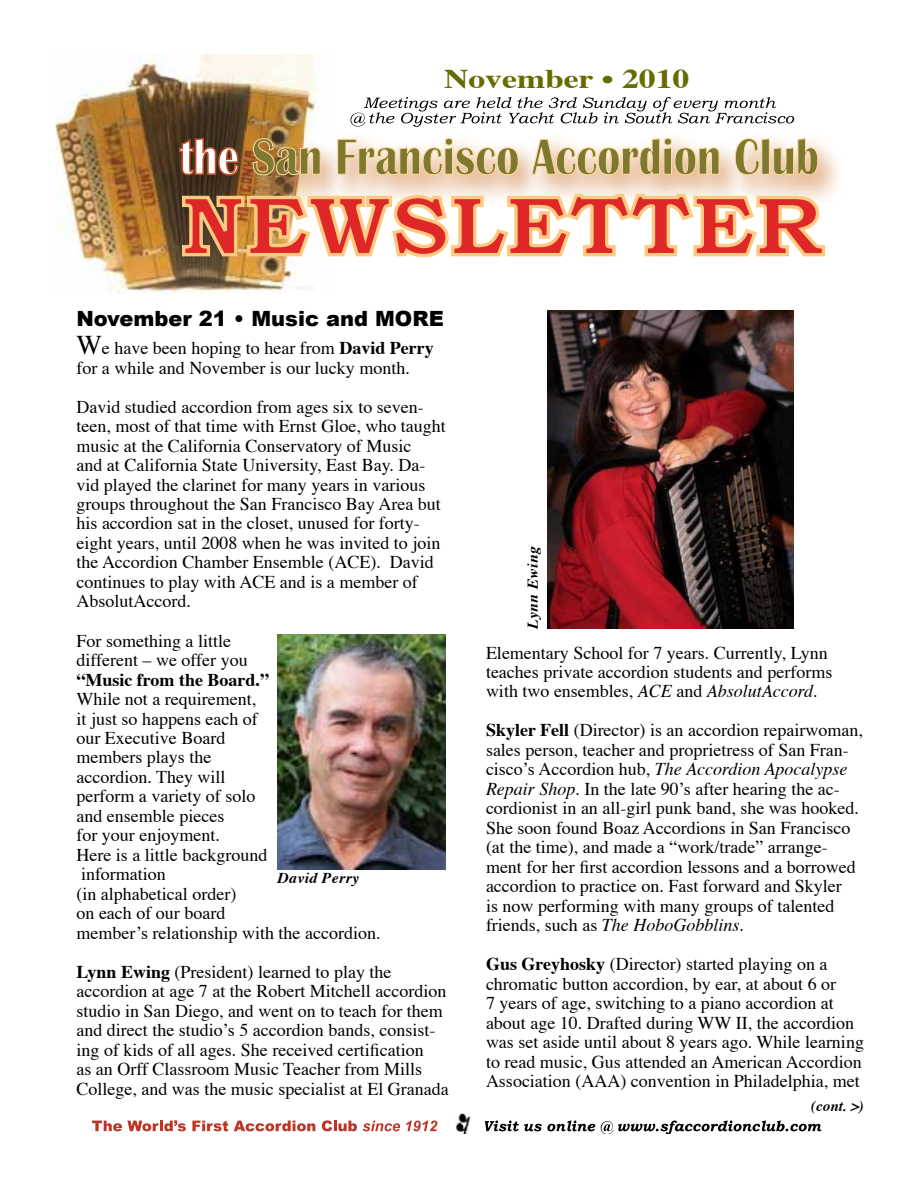
<style>
.page{position:relative;width:918px;height:1188px;background:#fff}
.page>*{position:absolute;margin:0;border:0;box-sizing:border-box;transform-origin:0 0}
.t1{font:700 27px "Times";color:#666c00;scale:1.25 1}
.t2{font:900 21px "Arial";color:#000}
.t3{font:18px/19.5px "Times";color:#000}
.t4{font:700 18px "Times";color:#000}
.t5{font:italic 700 15px "Times";letter-spacing:.025em;color:#000;scale:1.04 1}
.t6{font:italic 700 15px "Times";letter-spacing:.025em;color:#000}
.s1{font-size:27px}
.s2{font-weight:700}
.s3{font-style:italic}
</style>
<div class="page">
<svg style="left:92px;top:1120px;width:94px;height:11px"></svg>
<svg style="left:192px;top:1121px;width:36px;height:10px"></svg>
<svg style="left:234px;top:1121px;width:81px;height:10px"></svg>
<svg style="left:322px;top:1120px;width:35px;height:11px"></svg>
<svg style="left:363px;top:1121px;width:37px;height:10px"></svg>
<svg style="left:406px;top:1121px;width:31px;height:10px"></svg>
<svg style="left:485px;top:1121px;width:110px;height:10px"></svg>
<svg style="left:601px;top:1121px;width:221px;height:13px"></svg>
<img style="left:455px;top:1113px;width:16px;height:21px">
<img style="left:56px;top:54px;width:260px;height:240px">
<img style="left:168px;top:112px;width:670px;height:114px">
<svg style="left:178px;top:137px;width:62px;height:39px"></svg>
<svg style="left:252px;top:138px;width:69px;height:38px;background:#ae9358"></svg>
<svg style="left:337px;top:138px;width:182px;height:38px"></svg>
<svg style="left:531px;top:138px;width:189px;height:38px"></svg>
<svg style="left:734px;top:138px;width:85px;height:38px;background:#c7b88b"></svg>
<svg style="left:180px;top:191px;width:647px;height:68px"></svg>
<svg style="left:350px;top:97px;width:444px;height:30px"></svg>
<img style="left:278px;top:634px;width:168px;height:236px">
<img style="left:548px;top:310px;width:245px;height:318px">
<h1 class="t1" style="left:444px;top:53px;width:198px">November • 2010</h1>
<p class="t2" style="left:76px;top:306px;width:369px">November 21 • Music and MORE</p>
<p class="t3" style="left:76px;top:337px;width:359px"><span class="s1">W</span>e have been hoping to hear from <span class="s2">David Perry </span>for a while and November is our lucky month.</p>
<p class="t3" style="left:76px;top:395px;width:371px">David studied accordion from ages six to seven&shy;teen, most of that time with Ernst Gloe, who taught music at the California Conservatory of Music<br>and at California State University, East Bay. Da&shy;vid played the clarinet for many years in various groups throughout the San Francisco Bay Area but his accordion sat in the closet, unused for forty&shy;eight years, until 2008 when he was invited to join the Accordion Chamber Ensemble (ACE). David continues to play with ACE and is a member of AbsolutAccord.</p>
<p class="t3" style="left:76px;top:629px;width:173px">For something a little different – we offer you</p>
<p class="t4" style="left:76px;top:662px;width:194px">“Music from the Board.”</p>
<p class="t3" style="left:76px;top:688px;width:306px">While not a requirement,<br>it just so happens each of<br>our Executive Board<br>members plays the<br>accordion. They will<br>perform a variety of solo<br>and ensemble pieces<br>for your enjoyment.<br>Here is a little background<br>information<br>(in alphabetical order)<br>on each of our board<br>member’s relationship with the accordion.</p>
<p class="t3" style="left:76px;top:961px;width:374px"><span class="s2">Lynn Ewing</span> (President) learned to play the accordion at age 7 at the Robert Mitchell accordion studio in San Diego, and went on to teach for them and direct the studio’s 5 accordion bands, consist&shy;ing of kids of all ages. She received certification<br>as an Orff Classroom Music Teacher from Mills College, and was the music specialist at El Granada</p>
<p class="t5" style="left:278px;top:864px;width:80px">David Perry</p>
<p class="t5" style="left:519px;top:628px;width:81px;rotate:-90deg">Lynn Ewing</p>
<p class="t3" style="left:486px;top:641px;width:348px">Elementary School for 7 years. Currently, Lynn teaches private accordion students and performs with two ensembles, <span class="s3">ACE</span> and <span class="s3">AbsolutAccord</span>.</p>
<p class="t3" style="left:486px;top:719px;width:379px"><span class="s2">Skyler Fell</span> (Director) is an accordion repairwoman, sales person, teacher and proprietress of San Fran&shy;cisco’s Accordion hub, <span class="s3">The Accordion Apocalypse Repair Shop</span>. In the late 90’s after hearing the ac&shy;cordionist in an all-girl punk band, she was hooked.<br>She soon found Boaz Accordions in San Francisco (at the time), and made a “work/trade” arrange&shy;ment for her first accordion lessons and a borrowed accordion to practice on. Fast forward and Skyler<br>is now performing with many groups of talented friends, such as <span class="s3">The HoboGobblins.</span></p>
<p class="t3" style="left:486px;top:953px;width:379px"><span class="s2">Gus Greyhosky</span> (Director) started playing on a chromatic button accordion, by ear, at about 6 or<br>7 years of age, switching to a piano accordion at about age 10. Drafted during WW II, the accordion was set aside until about 8 years ago. While learning to read music, Gus attended an American Accordion Association (AAA) convention in Philadelphia, met</p>
<p class="t6" style="left:811px;top:1092px;width:54px">(cont. &gt;)</p>
</div>
